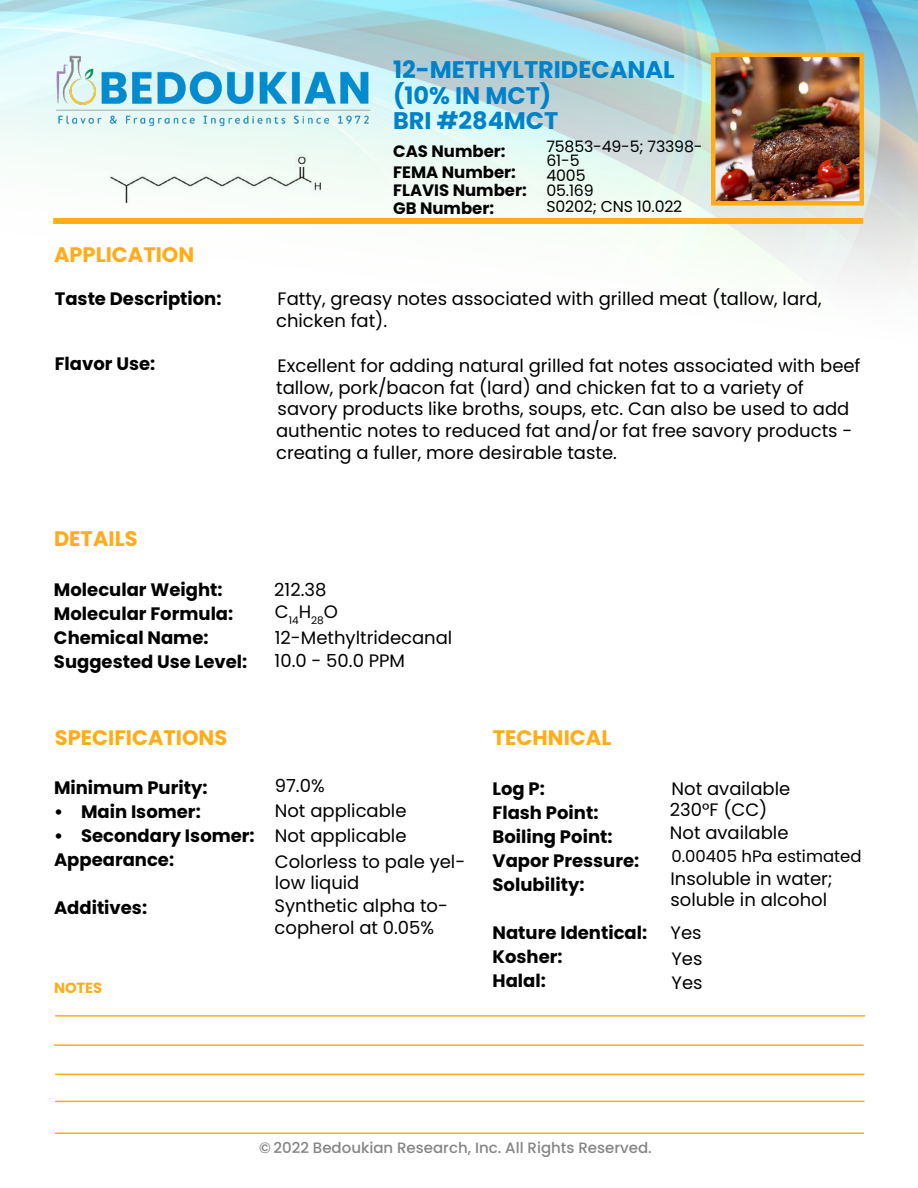
<style>
.page{position:relative;width:918px;height:1188px;background:#fff}
.page>*{position:absolute;margin:0;border:0;box-sizing:border-box;transform-origin:0 0}
.t1{font:700 24px/51.4px "Poppins";color:#0082ca}
.t2{font:700 21px "Poppins";color:#ffac1a}
.t3{font:18px/21.6px "Poppins";color:#000}
.t4{font:700 18px/24px "Poppins";color:#000}
.t5{font:700 16.5px/21px "Poppins";color:#000}
.t6{font:16.5px "Poppins";color:#000}
.t7{font:15.75px/13.5px "Poppins";letter-spacing:-.01em;color:#000}
.t8{font:500 15px "Poppins";color:#868585}
.t9{font:700 14.7px "Poppins";color:#ffac1a}
.t10{font:10.5px "Poppins";color:#000}
</style>
<div class="page">
<img style="left:0;top:0;width:918px;height:286px">
<img style="left:716px;top:58px;width:143px;height:143px">
<div style="left:53px;top:218px;width:810px;height:6px;background:#ffac1a"></div>
<hr style="left:55px;top:1132px;width:809px;height:2px;background:#ffac1a">
<div style="left:711px;top:53px;width:153px;height:153px;border:4px solid #ffac1a"></div>
<img style="left:51px;top:53px;width:330px;height:92px">
<hr style="left:55px;top:1074px;width:809px;height:1px;background:#ffac1a">
<hr style="left:55px;top:1101px;width:809px;height:1px;background:#ffac1a">
<hr style="left:54px;top:1044px;width:810px;height:2px;background:#ffac1a">
<hr style="left:55px;top:1015px;width:810px;height:2px;background:#ffac1a">
<img style="left:110px;top:155px;width:212px;height:48px">
<h1 class="t1" style="left:393px;top:44px;width:283px">12-METHYLTRIDECANAL<br>BRI #284MCT</h1>
<h1 class="t1" style="left:393px;top:70px;width:160px">(10% IN MCT)</h1>
<p class="t2" style="left:54px;top:243px;width:142px">APPLICATION</p>
<p class="t4" style="left:55px;top:287px;width:168px">Taste Description:</p>
<p class="t4" style="left:55px;top:352px;width:102px">Flavor Use:</p>
<p class="t5" style="left:393px;top:140px;width:124px">CAS Number:<br>FEMA Number:</p>
<p class="t5" style="left:393px;top:181px;width:135px;line-height:18px">FLAVIS Number:<br>GB Number:</p>
<p class="t7" style="left:546px;top:140px;width:158px">75853-49-5; 73398-<br>61-5</p>
<p class="t7" style="left:546px;top:168px;width:49px;line-height:15px">4005<br>05.169</p>
<p class="t7" style="left:546px;top:200px;width:137px">S0202; CNS 10.022</p>
<p class="t3" style="left:276px;top:288px;width:547px">Fatty, greasy notes associated with grilled meat (tallow, lard, chicken fat).</p>
<p class="t3" style="left:276px;top:355px;width:586px">Excellent for adding natural grilled fat notes associated with beef tallow, pork/bacon fat (lard) and chicken fat to a variety of savory products like broths, soups, etc. Can also be used to add authentic notes to reduced fat and/or fat free savory products - creating a fuller, more desirable taste.</p>
<p class="t2" style="left:54px;top:526px;width:85px">DETAILS</p>
<p class="t4" style="left:54px;top:578px;width:195px">Molecular Weight:<br>Molecular Formula:<br>Chemical Name:<br>Suggested Use Level:</p>
<p class="t3" style="left:274px;top:579px;width:54px">212.38</p>
<p class="t10" style="left:275px;top:614px;width:65px"><sup>C</sup>14<sup>H</sup>28<sup>O</sup></p>
<p class="t3" style="left:275px;top:627px;width:179px">12-Methyltridecanal</p>
<p class="t3" style="left:275px;top:650px;width:132px">10.0 - 50.0 PPM</p>
<p class="t2" style="left:55px;top:725px;width:174px">SPECIFICATIONS</p>
<p class="t4" style="left:54px;top:776px;width:155px">Minimum Purity:</p>
<p class="t4" style="left:54px;top:800px;width:148px">• Main Isomer:</p>
<p class="t4" style="left:54px;top:824px;width:202px">• Secondary Isomer:<br>Appearance:</p>
<p class="t4" style="left:54px;top:896px;width:95px">Additives:</p>
<p class="t9" style="left:54px;top:979px;width:11px">NOTES</p>
<p class="t3" style="left:275px;top:775px;width:51px">97.0%</p>
<p class="t3" style="left:275px;top:798px;width:192px;line-height:25.2px">Not applicable<br>Not applicable<br>Colorless to pale yel-</p>
<p class="t3" style="left:275px;top:871px;width:175px;line-height:23.4px">low liquid<br>Synthetic alpha to-</p>
<p class="t3" style="left:275px;top:917px;width:161px">copherol at 0.05%</p>
<p class="t2" style="left:493px;top:725px;width:120px">TECHNICAL</p>
<p class="t4" style="left:493px;top:776px;width:148px">Log P:<br>Flash Point:<br>Boiling Point:<br>Vapor Pressure:<br>Solubility:</p>
<p class="t4" style="left:493px;top:920px;width:156px">Nature Identical:<br>Kosher:<br>Halal:</p>
<p class="t3" style="left:670px;top:777px;width:122px;line-height:22.4px">Not available<br>230°F (CC)<br>Not available</p>
<p class="t6" style="left:671px;top:847px;width:192px">0.00405 hPa estimated</p>
<p class="t3" style="left:671px;top:868px;width:164px">Insoluble in water; soluble in alcohol</p>
<p class="t3" style="left:671px;top:922px;width:33px">Yes</p>
<p class="t3" style="left:671px;top:948px;width:33px">Yes</p>
<p class="t3" style="left:672px;top:972px;width:33px">Yes</p>
<p class="t8" style="left:259px;top:1139px;width:394px">© 2022 Bedoukian Research, Inc. All Rights Reserved.</p>
</div>
